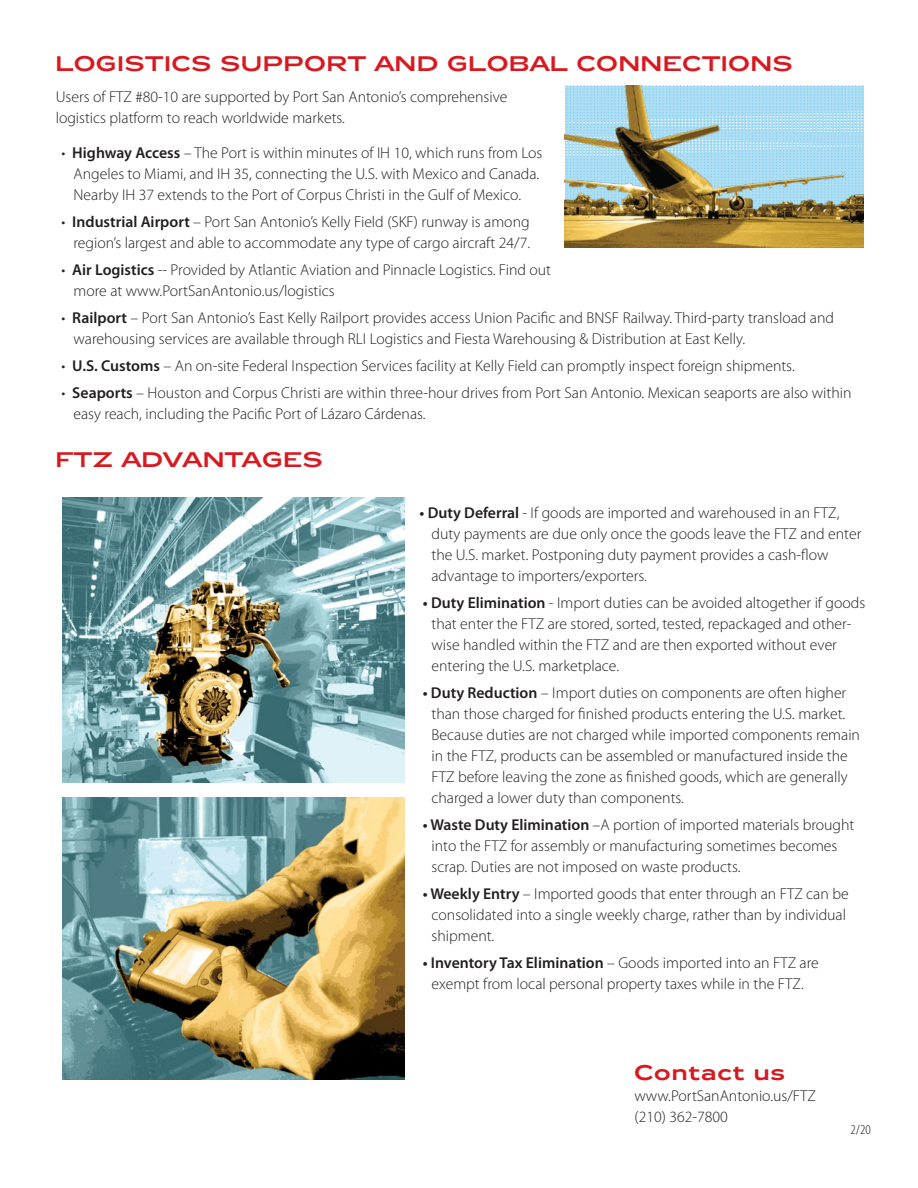
<style>
.page{position:relative;width:918px;height:1188px;background:#fff}
.page>*{position:absolute;margin:0;border:0;box-sizing:border-box;transform-origin:0 0}
.t1{font:21px "Zeppelin 43";letter-spacing:.05em;color:#d71920}
.t2{font:300 15.75px/21px "Myriad Pro";color:#231f20}
.t3{font:300 condensed 13.5px "Myriad Pro";color:#231f20;scale:1.1 1}
.s1{font-weight:600}
</style>
<div class="page">
<img style="left:62px;top:797px;width:343px;height:283px">
<img style="left:62px;top:497px;width:343px;height:286px">
<img style="left:565px;top:86px;width:298px;height:162px">
<h1 class="t1" style="left:56px;top:52px;width:738px">LOGISTICS SUPPORT AND GLOBAL CONNECTIONS</h1>
<p class="t2" style="left:56px;top:87px;width:453px">Users of FTZ #80-10 are supported by Port San Antonio’s comprehensive logistics platform to reach worldwide markets.</p>
<p class="t2" style="left:61px;top:143px;width:482px;text-align:center">• <span class="s1">Highway Access</span> – The Port is within minutes of IH 10, which runs from Los<br>Angeles to Miami, and IH 35, connecting the U.S. with Mexico and Canada.<br>Nearby IH 37 extends to the Port of Corpus Christi in the Gulf of Mexico.</p>
<p class="t2" style="left:61px;top:212px;width:470px;text-align:right">• <span class="s1">Industrial Airport</span> – Port San Antonio’s Kelly Field (SKF) runway is among region’s largest and able to accommodate any type of cargo aircraft 24/7.</p>
<p class="t2" style="left:74px;top:260px;width:479px;text-indent:-12px">• <span class="s1">Air Logistics</span> -- Provided by Atlantic Aviation and Pinnacle Logistics. Find out more at www.PortSanAntonio.us/logistics</p>
<p class="t2" style="left:74px;top:308px;width:762px;text-indent:-12px">• <span class="s1">Railport</span> – Port San Antonio’s East Kelly Railport provides access Union Pacific and BNSF Railway. Third-party transload and warehousing services are available through RLI Logistics and Fiesta Warehousing &amp; Distribution at East Kelly.</p>
<p class="t2" style="left:61px;top:356px;width:735px">• <span class="s1">U.S. Customs</span> – An on-site Federal Inspection Services facility at Kelly Field can promptly inspect foreign shipments.</p>
<p class="t2" style="left:74px;top:383px;width:780px;text-indent:-12px">• <span class="s1">Seaports</span> – Houston and Corpus Christi are within three-hour drives from Port San Antonio. Mexican seaports are also within easy reach, including the Pacific Port of Lázaro Cárdenas.</p>
<h1 class="t1" style="left:56px;top:448px;width:268px">FTZ ADVANTAGES</h1>
<p class="t2" style="left:432px;top:502px;width:431px;text-indent:-12px"><span class="s1">• Duty Deferral</span> - If goods are imported and warehoused in an FTZ, duty payments are due only once the goods leave the FTZ and enter the U.S. market. Postponing duty payment provides a cash-flow advantage to importers/exporters.</p>
<p class="t2" style="left:432px;top:592px;width:435px;text-indent:-9px"><span class="s1">• Duty Elimination</span> - Import duties can be avoided altogether if goods that enter the FTZ are stored, sorted, tested, repackaged and other&shy;wise handled within the FTZ and are then exported without ever entering the U.S. marketplace.</p>
<p class="t2" style="left:432px;top:682px;width:430px;text-indent:-9px"><span class="s1">• Duty Reduction</span> – Import duties on components are often higher than those charged for finished products entering the U.S. market.<br>Because duties are not charged while imported components remain in the FTZ, products can be assembled or manufactured inside the FTZ before leaving the zone as finished goods, which are generally charged a lower duty than components.</p>
<p class="t2" style="left:432px;top:814px;width:425px;text-indent:-9px"><span class="s1">• Waste Duty Elimination</span> –A portion of imported materials brought into the FTZ for assembly or manufacturing sometimes becomes scrap. Duties are not imposed on waste products.</p>
<p class="t2" style="left:432px;top:883px;width:419px;text-indent:-9px"><span class="s1">• Weekly Entry</span> – Imported goods that enter through an FTZ can be consolidated into a single weekly charge, rather than by individual shipment.</p>
<p class="t2" style="left:423px;top:952px;width:398px;text-align:center"><span class="s1">• Inventory Tax Elimination</span> – Goods imported into an FTZ are exempt from local personal property taxes while in the FTZ.</p>
<h1 class="t1" style="left:634px;top:1061px;width:152px">Contact us</h1>
<p class="t2" style="left:634px;top:1086px;width:183px">www.PortSanAntonio.us/FTZ (210) 362-7800</p>
<p class="t3" style="left:850px;top:1122px;width:20px">2/20</p>
</div>
